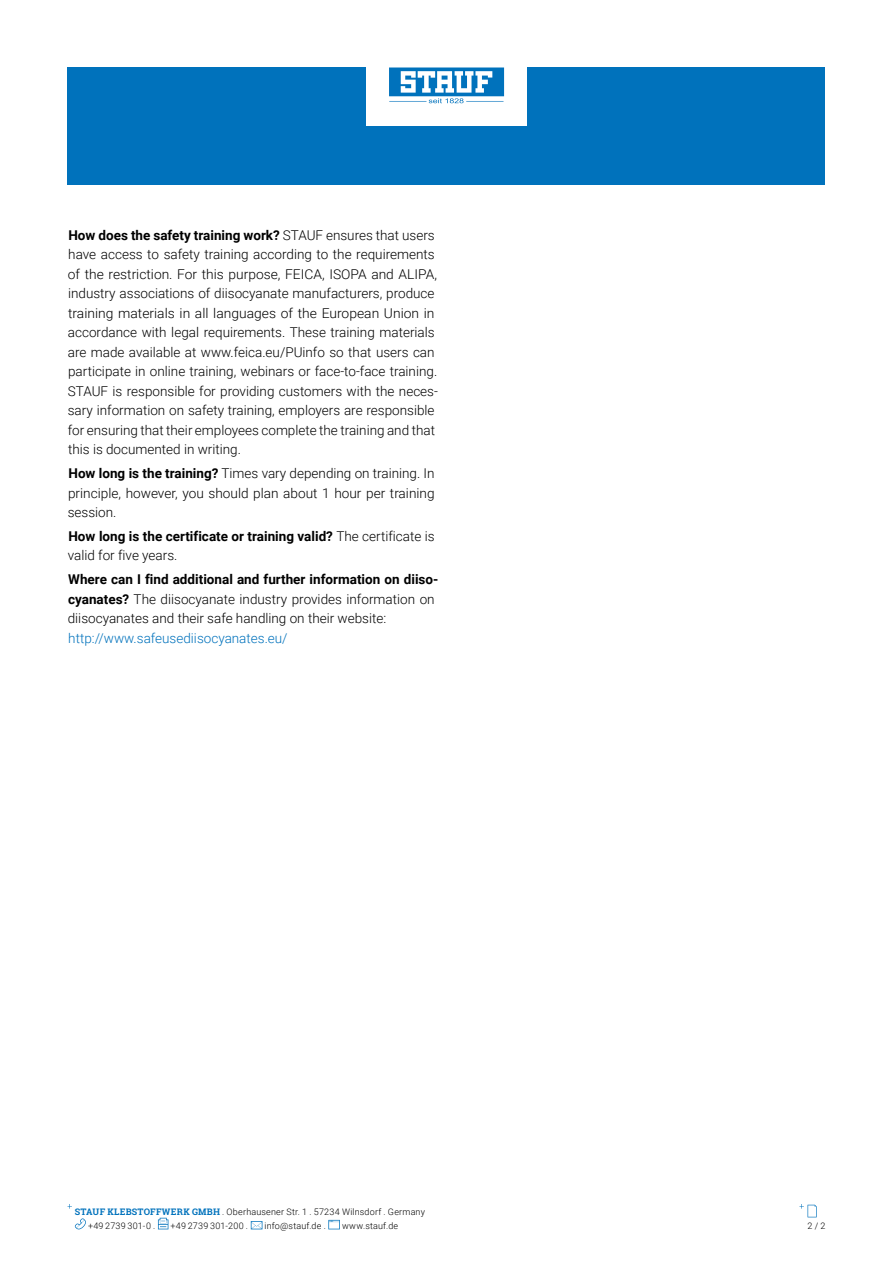
<style>
.page{position:relative;width:893px;height:1263px;background:#fff}
.page>*{position:absolute;margin:0;border:0;box-sizing:border-box;transform-origin:0 0}
.t1{font:300 13.5px/19.5px "Roboto";color:#000}
.t2{font:700 13.5px/19.5px "Roboto";color:#000}
.t3{font:300 13.5px "Roboto";color:#0072bc}
.t4{font:300 9px/13.5px "Roboto";letter-spacing:.02em;color:#000}
.s1{font-weight:700}
.s2{font-weight:300}
.s3{font-family:"Roboto Slab";font-weight:700;color:#0072bc}
</style>
<div class="page">
<div style="left:67px;top:67px;width:758px;height:118px;background:#0072bc"></div>
<div style="left:366px;top:23px;width:160px;height:103px;background:#fff"></div>
<svg style="left:389px;top:68px;width:115px;height:35px"></svg>
<svg style="left:75px;top:1218px;width:11px;height:11px"></svg>
<svg style="left:158px;top:1218px;width:10px;height:11px"></svg>
<svg style="left:251px;top:1221px;width:11px;height:8px"></svg>
<svg style="left:328px;top:1220px;width:12px;height:9px"></svg>
<svg style="left:799px;top:1204px;width:18px;height:13px"></svg>
<p class="t1" style="left:68px;top:225px;width:372px"><span class="s1">How does the safety training work?</span> STAUF ensures that users have access to safety training according to the requirements of the restriction. For this purpose, FEICA, ISOPA and ALIPA, industry associations of diisocyanate manufacturers, produce training materials in all languages of the European Union in accordance with legal requirements. These training materials are made available at www.feica.eu/PUinfo so that users can participate in online training, webinars or face-to-face training.<br>STAUF is responsible for providing customers with the neces&shy;sary information on safety training, employers are responsible for ensuring that their employees complete the training and that this is documented in writing.</p>
<p class="t1" style="left:68px;top:463px;width:368px;text-align:justify"><span class="s1">How long is the training?</span> Times vary depending on training. In principle, however, you should plan about 1 hour per training session.</p>
<p class="t2" style="left:68px;top:526px;width:368px">How long is the certificate or training valid? <span class="s2">The certificate is valid for five years.</span></p>
<p class="t1" style="left:68px;top:569px;width:372px"><span class="s1">Where can I find additional and further information on diiso&shy;cyanates?</span> The diisocyanate industry provides information on diisocyanates and their safe handling on their website:</p>
<p class="t3" style="left:68px;top:628px;width:221px">http://www.safeusediisocyanates.eu/</p>
<p class="t4" style="left:88px;top:1205px;width:338px;text-indent:-13px"><span class="s3">STAUF KLEBSTOFFWERK GMBH</span> . Oberhausener Str. 1 . 57234 Wilnsdorf . Germany +49 2739 301-0 .</p>
<p class="t4" style="left:171px;top:1218px;width:79px">+49 2739 301-200 .</p>
<p class="t4" style="left:265px;top:1218px;width:63px">info@stauf.de .</p>
<p class="t4" style="left:342px;top:1218px;width:58px">www.stauf.de</p>
<p class="t4" style="left:807px;top:1218px;width:19px">2 / 2</p>
</div>
